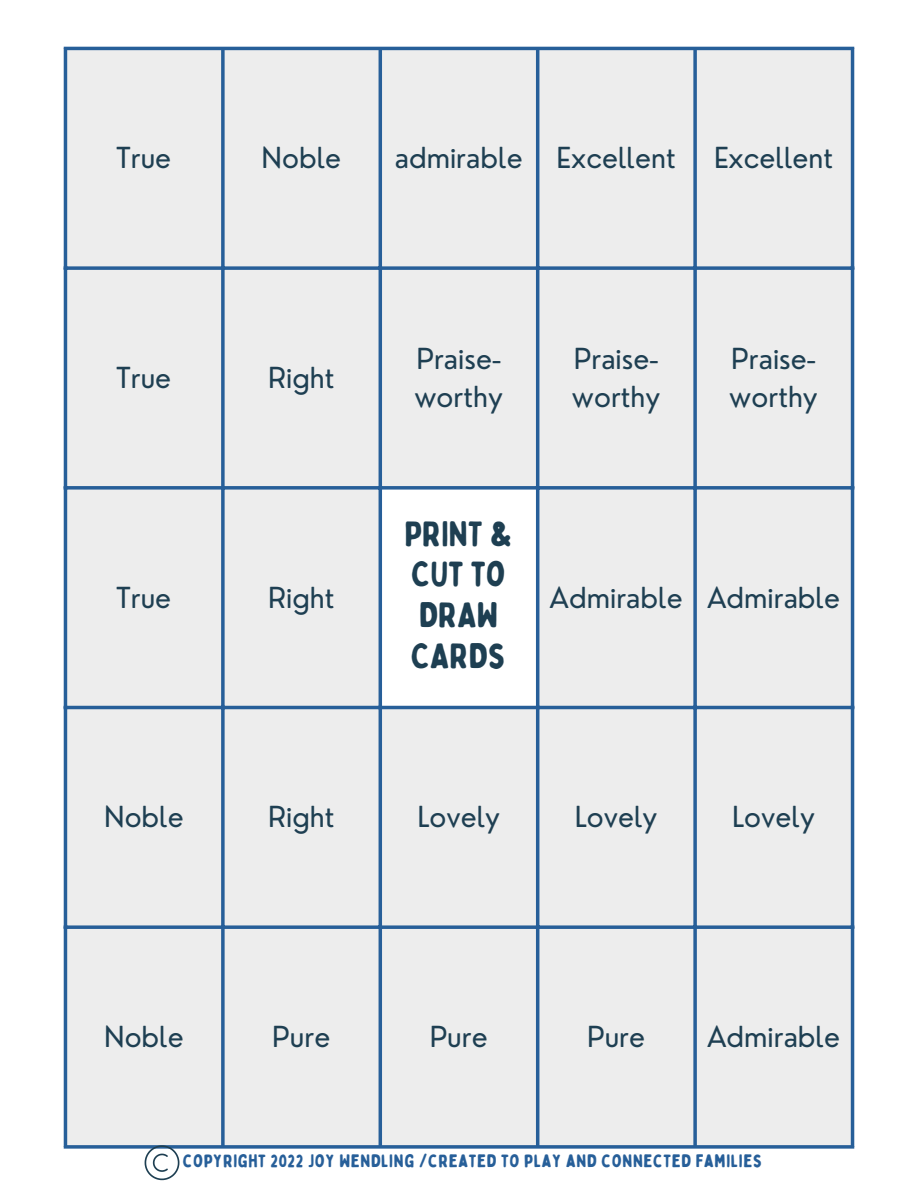
<style>
.page{position:relative;width:918px;height:1188px;background:#fff}
.page>*{position:absolute;margin:0;border:0;box-sizing:border-box;transform-origin:0 0}
.t1{font:35.4px/40.7px "Bobby Jones Soft";color:#1e3f52}
.t2{font:28.35px/38.8px "Nourd";color:#1e3f52}
.t3{font:18px "Bobby Jones Soft";letter-spacing:.03em;color:#275f99}
</style>
<div class="page">
<div style="left:67px;top:50px;width:784px;height:1095px;background:#ededed"></div>
<div style="left:380px;top:488px;width:158px;height:220px;background:#fff"></div>
<hr style="left:64px;top:50px;width:3px;height:1095px;background:#275f99">
<svg style="left:221px;top:50px;width:4px;height:1095px;background:#3f70a3"></svg>
<hr style="left:379px;top:50px;width:3px;height:1095px;background:#275f99">
<hr style="left:536px;top:50px;width:3px;height:1095px;background:#275f99">
<svg style="left:693px;top:50px;width:4px;height:1095px;background:#3f70a3"></svg>
<hr style="left:851px;top:50px;width:3px;height:1095px;background:#275f99">
<hr style="left:64px;top:47px;width:790px;height:3px;background:#275f99">
<svg style="left:67px;top:266px;width:784px;height:4px;background:#3e70a3"></svg>
<svg style="left:67px;top:486px;width:784px;height:4px;background:#3f70a3"></svg>
<hr style="left:64px;top:706px;width:790px;height:3px;background:#275f99">
<svg style="left:67px;top:925px;width:784px;height:4px;background:#3f70a3"></svg>
<svg style="left:64px;top:1145px;width:790px;height:4px;background:#4172a4"></svg>
<svg style="left:145px;top:1145px;width:34px;height:35px"></svg>
<p class="t2" style="left:117px;top:139px;width:56px">True</p>
<p class="t2" style="left:262px;top:139px;width:81px">Noble</p>
<p class="t2" style="left:395px;top:139px;width:282px">admirable Excellent</p>
<p class="t2" style="left:714px;top:139px;width:121px">Excellent</p>
<p class="t2" style="left:117px;top:359px;width:56px">True</p>
<p class="t2" style="left:268px;top:359px;width:68px">Right</p>
<p class="t2" style="left:117px;top:578px;width:56px">True</p>
<p class="t2" style="left:268px;top:578px;width:68px">Right</p>
<p class="t2" style="left:414px;top:339px;width:90px">Praise&shy;worthy</p>
<p class="t2" style="left:572px;top:339px;width:90px">Praise&shy;worthy</p>
<p class="t2" style="left:729px;top:339px;width:90px">Praise&shy;worthy</p>
<p class="t1" style="left:405px;top:514px;width:110px">PRINT &amp;<br>CUT TO<br>DRAW<br>CARDS</p>
<p class="t2" style="left:550px;top:578px;width:292px">Admirable Admirable</p>
<p class="t2" style="left:104px;top:798px;width:81px">Noble</p>
<p class="t2" style="left:268px;top:798px;width:68px">Right</p>
<p class="t2" style="left:417px;top:798px;width:84px">Lovely</p>
<p class="t2" style="left:575px;top:798px;width:84px">Lovely</p>
<p class="t2" style="left:732px;top:798px;width:84px">Lovely</p>
<p class="t2" style="left:104px;top:1018px;width:81px">Noble</p>
<p class="t2" style="left:272px;top:1018px;width:60px">Pure</p>
<p class="t2" style="left:430px;top:1018px;width:60px">Pure</p>
<p class="t2" style="left:587px;top:1018px;width:60px">Pure</p>
<p class="t2" style="left:707px;top:1018px;width:135px">Admirable</p>
<p class="t3" style="left:183px;top:1150px;width:581px">COPYRIGHT 2022 JOY WENDLING /CREATED TO PLAY AND CONNECTED FAMILIES</p>
</div>
